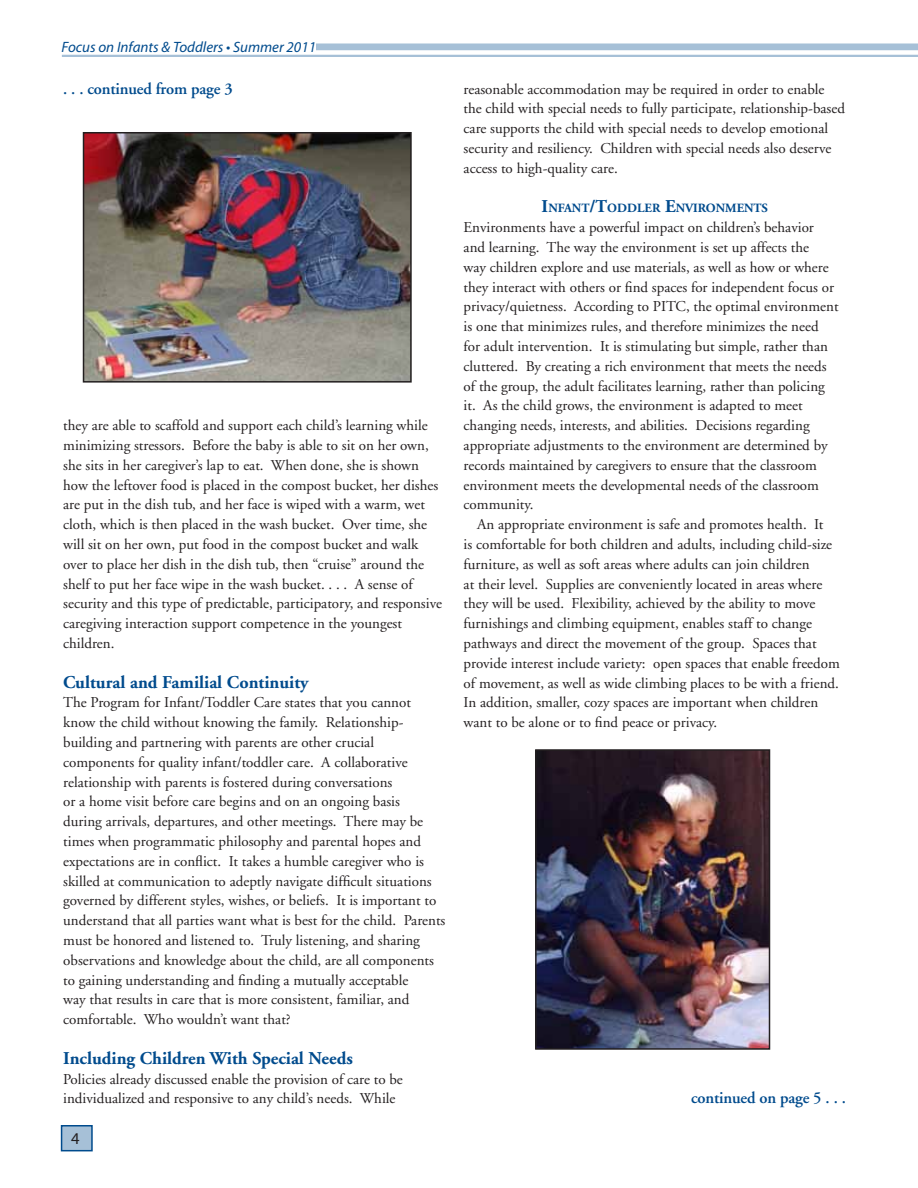
<style>
.page{position:relative;width:918px;height:1188px;background:#fff}
.page>*{position:absolute;margin:0;border:0;box-sizing:border-box;transform-origin:0 0}
.t1{font:700 18px "Adobe Garamond";color:#004b8d}
.t2{font:600 16.5px "Adobe Garamond";letter-spacing:-.01em;color:#004b8d}
.t3{font:16.5px "Myriad Pro";color:#231f20}
.t4{font:15px/19.8px "Adobe Garamond";color:#231f20}
.t5{font:italic 15px "Myriad Pro";color:#004b8d}
.t6{font:700 12.6px "Adobe Garamond";color:#004b8d}
.s1{font-size:18px}
</style>
<div class="page">
<div style="left:62px;top:43px;width:856px;height:7px;background:#a6c0d7"></div>
<hr style="left:62px;top:55px;width:856px;height:2px;background:#a6c0d7">
<div style="left:62px;top:40px;width:254px;height:12px;background:#fff"></div>
<div style="left:61px;top:1125px;width:32px;height:26px;background:#a6c0d7;border:2px solid #004b8d"></div>
<img style="left:86px;top:135px;width:323px;height:245px">
<div style="left:83px;top:132px;width:329px;height:251px;border:2px solid #231f20"></div>
<img style="left:538px;top:752px;width:229px;height:295px">
<div style="left:535px;top:749px;width:235px;height:301px;border:2px solid #231f20"></div>
<p class="t5" style="left:62px;top:37px;width:256px">Focus on Infants &amp; Toddlers • Summer 2011</p>
<p class="t2" style="left:63px;top:79px;width:171px">. . . continued from page 3</p>
<p class="t4" style="left:63px;top:416px;width:380px">they are able to scaffold and support each child’s learning while minimizing stressors. Before the baby is able to sit on her own, she sits in her caregiver’s lap to eat. When done, she is shown how the leftover food is placed in the compost bucket, her dishes are put in the dish tub, and her face is wiped with a warm, wet cloth, which is then placed in the wash bucket. Over time, she will sit on her own, put food in the compost bucket and walk over to place her dish in the dish tub, then “cruise” around the shelf to put her face wipe in the wash bucket. . . . A sense of security and this type of predictable, participatory, and responsive caregiving interaction support competence in the youngest children.</p>
<p class="t1" style="left:63px;top:672px;width:247px">Cultural and Familial Continuity</p>
<p class="t4" style="left:63px;top:693px;width:384px">The Program for Infant/Toddler Care states that you cannot know the child without knowing the family. Relationship&shy;building and partnering with parents are other crucial components for quality infant/toddler care. A collaborative relationship with parents is fostered during conversations<br>or a home visit before care begins and on an ongoing basis<br>during arrivals, departures, and other meetings. There may be times when programmatic philosophy and parental hopes and expectations are in conflict. It takes a humble caregiver who is skilled at communication to adeptly navigate difficult situations governed by different styles, wishes, or beliefs. It is important to understand that all parties want what is best for the child. Parents must be honored and listened to. Truly listening, and sharing observations and knowledge about the child, are all components to gaining understanding and finding a mutually acceptable<br>way that results in care that is more consistent, familiar, and comfortable. Who wouldn’t want that?</p>
<p class="t1" style="left:63px;top:1048px;width:291px">Including Children With Special Needs</p>
<p class="t4" style="left:63px;top:1069px;width:341px">Policies already discussed enable the provision of care to be individualized and responsive to any child’s needs. While</p>
<p class="t3" style="left:71px;top:1128px;width:10px">4</p>
<p class="t4" style="left:464px;top:79px;width:383px">reasonable accommodation may be required in order to enable the child with special needs to fully participate, relationship-based care supports the child with special needs to develop emotional security and resiliency. Children with special needs also deserve access to high-quality care.</p>
<p class="t6" style="left:542px;top:202px;width:228px"><span class="s1">I</span>NFANT<span class="s1">/T</span>ODDLER <span class="s1">E</span>NVIRONMENTS</p>
<p class="t4" style="left:464px;top:218px;width:377px">Environments have a powerful impact on children’s behavior and learning. The way the environment is set up affects the<br>way children explore and use materials, as well as how or where they interact with others or find spaces for independent focus or privacy/quietness. According to PITC, the optimal environment is one that minimizes rules, and therefore minimizes the need for adult intervention. It is stimulating but simple, rather than cluttered. By creating a rich environment that meets the needs of the group, the adult facilitates learning, rather than policing it. As the child grows, the environment is adapted to meet changing needs, interests, and abilities. Decisions regarding appropriate adjustments to the environment are determined by records maintained by caregivers to ensure that the classroom environment meets the developmental needs of the classroom community.</p>
<p class="t4" style="left:464px;top:515px;width:378px;text-indent:14px">An appropriate environment is safe and promotes health. It<br>is comfortable for both children and adults, including child-size furniture, as well as soft areas where adults can join children<br>at their level. Supplies are conveniently located in areas where they will be used. Flexibility, achieved by the ability to move furnishings and climbing equipment, enables staff to change pathways and direct the movement of the group. Spaces that provide interest include variety: open spaces that enable freedom of movement, as well as wide climbing places to be with a friend.<br>In addition, smaller, cozy spaces are important when children want to be alone or to find peace or privacy.</p>
<p class="t2" style="left:691px;top:1088px;width:156px">continued on page 5 . . .</p>
</div>
